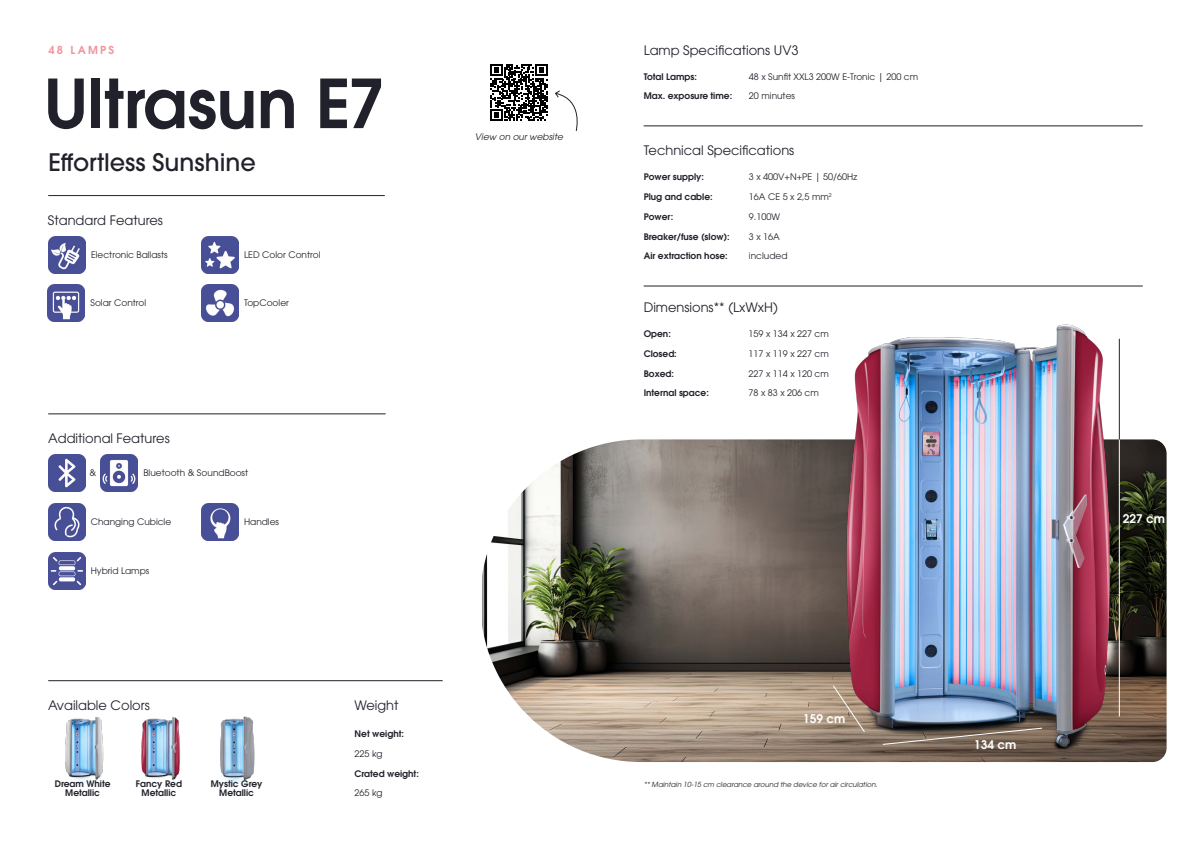
<style>
.page{position:relative;width:1191px;height:842px;background:#fff}
.page>*{position:absolute;margin:0;border:0;box-sizing:border-box;transform-origin:0 0}
.t1{font:600 67px "ITC Avant Garde Std";color:#21212b}
.t2{font:500 24px "ITC Avant Garde Std";color:#21212b}
.t3{font:13px "ITC Avant Garde Std";color:#21212b}
.t4{font:600 11.9px "ITC Avant Garde Std";color:#fff}
.t5{font:600 11px "ITC Avant Garde Std";letter-spacing:.2em;color:#f0959c}
.t6{font:9px "ITC Avant Garde Std";color:#21212b}
.t7{font:600 9px/9px "ITC Avant Garde Std";color:#21212b;text-align:center}
.t8{font:italic 9px "ITC Avant Garde Std";color:#21212b}
.t9{font:italic 7px "ITC Avant Garde Std";color:#21212b}
</style>
<div class="page">
<img style="left:482px;top:439px;width:305px;height:323px">
<svg style="left:555px;top:90px;width:23px;height:41px"></svg>
<img style="left:787px;top:285px;width:380px;height:478px">
<hr style="left:1118px;top:439px;width:1px;height:277px;background:#fff">
<hr style="left:1119px;top:339px;width:1px;height:100px;background:#21212b">
<svg style="left:881px;top:727px;width:162px;height:18px;background:#75675a"></svg>
<svg style="left:832px;top:684px;width:34px;height:49px;background:#ab8b7b"></svg>
<img style="left:201px;top:236px;width:37px;height:37px">
<img style="left:48px;top:552px;width:37px;height:37px">
<img style="left:48px;top:236px;width:37px;height:37px">
<img style="left:48px;top:284px;width:37px;height:37px">
<img style="left:201px;top:284px;width:37px;height:37px">
<img style="left:48px;top:503px;width:37px;height:37px">
<img style="left:201px;top:503px;width:37px;height:37px">
<img style="left:101px;top:455px;width:37px;height:36px">
<img style="left:48px;top:455px;width:37px;height:36px">
<img style="left:65px;top:717px;width:39px;height:65px">
<img style="left:141px;top:717px;width:40px;height:63px">
<img style="left:220px;top:717px;width:35px;height:68px">
<hr style="left:643px;top:286px;width:499px;height:1px;background:#21212b">
<hr style="left:643px;top:126px;width:499px;height:1px;background:#21212b">
<hr style="left:48px;top:680px;width:395px;height:1px;background:#21212b">
<hr style="left:48px;top:414px;width:338px;height:1px;background:#21212b">
<hr style="left:48px;top:195px;width:337px;height:1px;background:#21212b">
<svg style="left:490px;top:64px;width:57px;height:57px"></svg>
<p class="t5" style="left:48px;top:42px;width:67px">48 LAMPS</p>
<h1 class="t1" style="left:45px;top:60px;width:342px">Ultrasun E7</h1>
<h2 class="t2" style="left:48px;top:147px;width:209px">Effortless Sunshine</h2>
<h3 class="t3" style="left:48px;top:212px;width:117px">Standard Features</h3>
<p class="t6" style="left:91px;top:249px;width:78px">Electronic Ballasts</p>
<p class="t6" style="left:244px;top:249px;width:78px">LED Color Control</p>
<p class="t6" style="left:90px;top:297px;width:57px">Solar Control</p>
<p class="t6" style="left:244px;top:297px;width:46px">TopCooler</p>
<h3 class="t3" style="left:48px;top:430px;width:123px">Additional Features</h3>
<p class="t6" style="left:90px;top:467px;width:8px">&amp;</p>
<p class="t6" style="left:143px;top:467px;width:106px">Bluetooth &amp; SoundBoost</p>
<p class="t6" style="left:91px;top:516px;width:82px">Changing Cubicle</p>
<p class="t6" style="left:244px;top:516px;width:37px">Handles</p>
<p class="t6" style="left:91px;top:565px;width:60px">Hybrid Lamps</p>
<h3 class="t3" style="left:48px;top:697px;width:103px">Available Colors</h3>
<h3 class="t3" style="left:354px;top:697px;width:45px">Weight</h3>
<p class="t7" style="left:55px;top:779px;width:57px">Dream White<br>Metallic</p>
<p class="t7" style="left:136px;top:779px;width:48px">Fancy Red<br>Metallic</p>
<p class="t7" style="left:211px;top:779px;width:53px">Mystic Grey<br>Metallic</p>
<p class="t7" style="left:355px;top:729px;width:51px">Net weight:</p>
<p class="t6" style="left:355px;top:748px;width:29px">225 kg</p>
<p class="t7" style="left:355px;top:769px;width:66px">Crated weight:</p>
<p class="t6" style="left:355px;top:787px;width:29px">265 kg</p>
<p class="t8" style="left:475px;top:131px;width:90px">View on our website</p>
<h3 class="t3" style="left:643px;top:42px;width:156px">Lamp Specifications UV3</h3>
<p class="t7" style="left:643px;top:72px;width:55px">Total Lamps:</p>
<p class="t6" style="left:749px;top:71px;width:171px">48 x Sunfit XXL3 200W E-Tronic | 200 cm</p>
<p class="t7" style="left:643px;top:91px;width:90px">Max. exposure time:</p>
<p class="t6" style="left:749px;top:91px;width:48px">20 minutes</p>
<h3 class="t3" style="left:643px;top:143px;width:152px">Technical Specifications</h3>
<p class="t7" style="left:643px;top:172px;width:62px">Power supply:</p>
<p class="t6" style="left:749px;top:171px;width:110px">3 x 400V+N+PE | 50/60Hz</p>
<p class="t7" style="left:643px;top:192px;width:70px">Plug and cable:</p>
<p class="t6" style="left:749px;top:191px;width:84px">16A CE 5 x 2,5 mm<sup>2</sup></p>
<p class="t7" style="left:643px;top:212px;width:31px">Power:</p>
<p class="t6" style="left:749px;top:211px;width:33px">9.100W</p>
<p class="t7" style="left:643px;top:232px;width:87px">Breaker/fuse (slow):</p>
<p class="t6" style="left:749px;top:231px;width:32px">3 x 16A</p>
<p class="t7" style="left:643px;top:251px;width:85px">Air extraction hose:</p>
<p class="t6" style="left:749px;top:251px;width:40px">included</p>
<h3 class="t3" style="left:643px;top:299px;width:136px">Dimensions** (LxWxH)</h3>
<p class="t7" style="left:643px;top:329px;width:29px">Open:</p>
<p class="t6" style="left:748px;top:328px;width:82px">159 x 134 x 227 cm</p>
<p class="t7" style="left:643px;top:349px;width:35px">Closed:</p>
<p class="t6" style="left:748px;top:348px;width:82px">117 x 119 x 227 cm</p>
<p class="t7" style="left:643px;top:369px;width:32px">Boxed:</p>
<p class="t6" style="left:748px;top:368px;width:82px">227 x 114 x 120 cm</p>
<p class="t7" style="left:643px;top:388px;width:67px">Internal space:</p>
<p class="t6" style="left:748px;top:387px;width:72px">78 x 83 x 206 cm</p>
<h3 class="t4" style="left:803px;top:710px;width:44px">159 cm</h3>
<p class="t9" style="left:643px;top:780px;width:235px">** Maintain 10-15 cm clearance around the device for air circulation.</p>
<h3 class="t4" style="left:974px;top:737px;width:44px">134 cm</h3>
<h3 class="t4" style="left:1123px;top:511px;width:44px">227 cm</h3>
</div>
